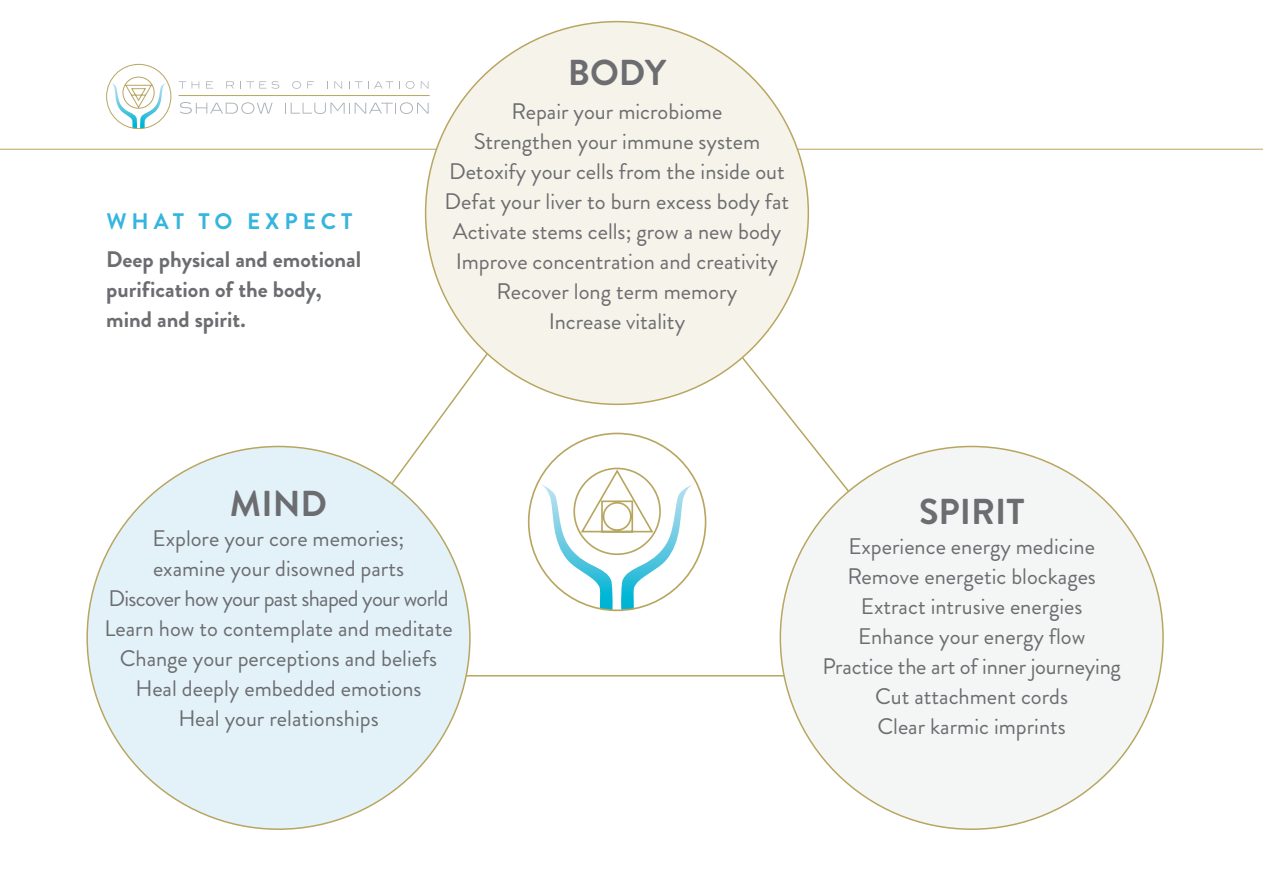
<style>
.page{position:relative;width:1263px;height:893px;background:#fff}
.page>*{position:absolute;margin:0;border:0;box-sizing:border-box;transform-origin:0 0}
.t1{font:700 36px "Brandon Grotesque";color:#6c6d70}
.t2{font:22.5px/30px "Brandon Grotesque";color:#6c6d70;text-align:center}
.t3{font:700 22.5px/30px "Brandon Grotesque";color:#6c6d70}
.t4{font:700 22.5px "Brandon Grotesque";letter-spacing:.22em;color:#36b5de}
</style>
<div class="page">
<hr style="left:0;top:149px;width:1263px;height:1px;background:#b8a660">
<hr style="left:179px;top:95px;width:251px;height:1px;background:#b8a660">
<svg style="left:180px;top:102px;width:93px;height:12px"></svg>
<svg style="left:285px;top:102px;width:144px;height:12px"></svg>
<svg style="left:179px;top:81px;width:7px;height:8px"></svg>
<svg style="left:192px;top:81px;width:7px;height:8px"></svg>
<svg style="left:206px;top:81px;width:7px;height:8px"></svg>
<svg style="left:226px;top:81px;width:8px;height:8px"></svg>
<svg style="left:240px;top:81px;width:39px;height:8px"></svg>
<svg style="left:292px;top:81px;width:9px;height:8px"></svg>
<svg style="left:307px;top:81px;width:7px;height:8px"></svg>
<svg style="left:334px;top:81px;width:8px;height:8px"></svg>
<svg style="left:349px;top:81px;width:44px;height:8px"></svg>
<svg style="left:406px;top:81px;width:8px;height:8px"></svg>
<svg style="left:421px;top:81px;width:7px;height:8px"></svg>
<svg style="left:106px;top:64px;width:65px;height:65px"></svg>
<svg style="left:250px;top:187px;width:748px;height:490px"></svg>
<svg style="left:527px;top:432px;width:180px;height:180px"></svg>
<div style="left:426px;top:22px;width:382px;height:382px;background:#f6f3ea;border-radius:50%"></div>
<div style="left:87px;top:446px;width:383px;height:383px;background:#e3f2f9;border-radius:50%"></div>
<div style="left:780px;top:446px;width:383px;height:383px;background:#f4f6f6;border-radius:50%"></div>
<p class="t4" style="left:106px;top:205px;width:244px">Wh at t o exp ect</p>
<p class="t3" style="left:106px;top:244px;width:257px">Deep physical and emotional purification of the body, mind and spirit.</p>
<h1 class="t1" style="left:568px;top:47px;width:49px">BODY</h1>
<p class="t2" style="left:445px;top:97px;width:346px">Repair your microbiome<br>Strengthen your immune system<br>Detoxify your cells from the inside out<br>Defat your liver to burn excess body fat<br>Activate stems cells; grow a new body<br>I mprove concentration and creativity<br>Recover long term memory<br>I ncrease vitality</p>
<h1 class="t1" style="left:230px;top:479px;width:25px">MIND</h1>
<p class="t2" style="left:104px;top:524px;width:350px">Explore your core memories;<br>examine your disowned parts<br>Discover how your past shaped your world<br>Learn how to contemplate and meditate<br>Change your perceptions and beliefs<br>Heal deeply embedded emotions<br>Heal your relationships</p>
<h1 class="t1" style="left:919px;top:486px;width:107px">SPIRIT</h1>
<p class="t2" style="left:822px;top:531px;width:300px">Experience energy medicine<br>Remove energetic blockages<br>Extract intrusive energies<br>Enhance your energy flow<br>Practice the art of inner journeying<br>Cut attachment cords<br>Clear karmic imprints</p>
</div>
